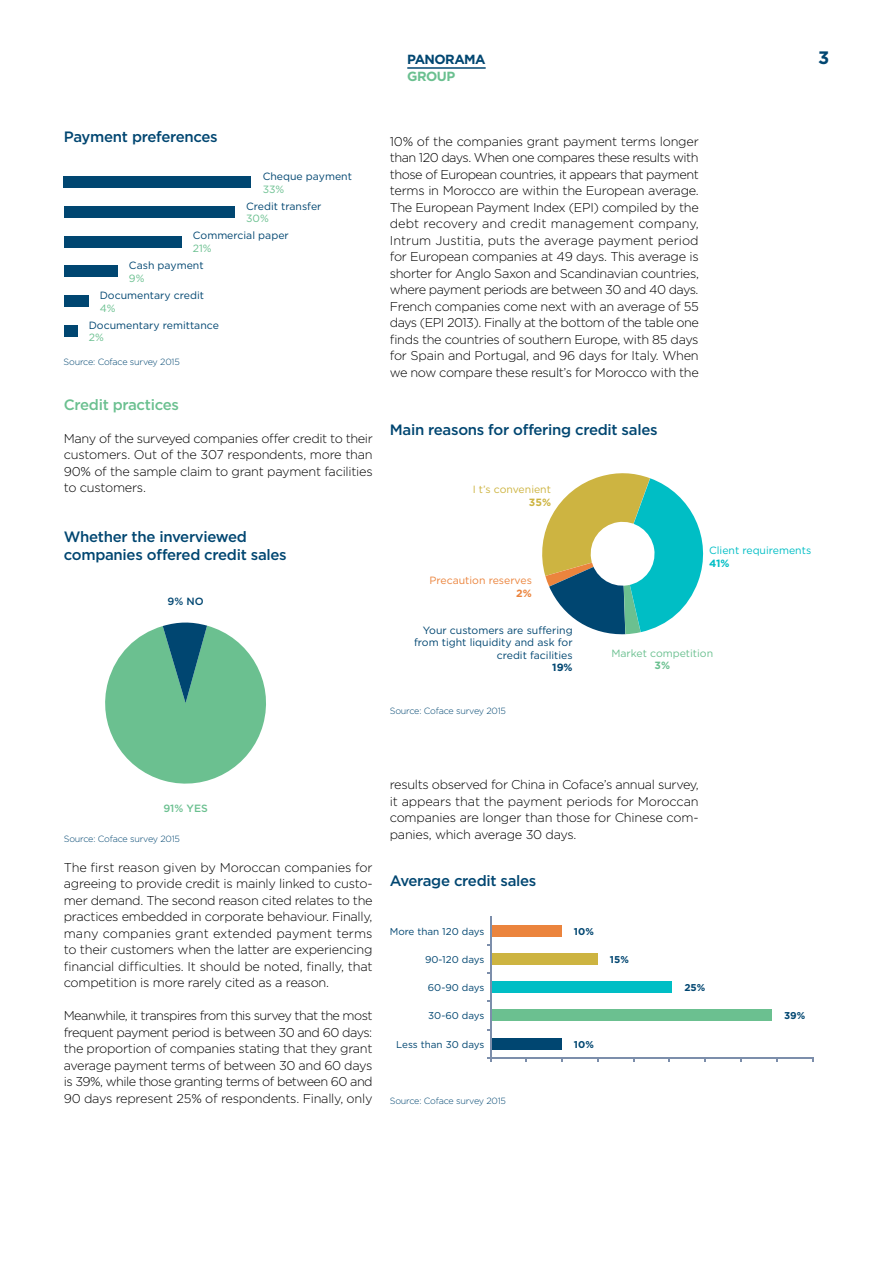
<style>
.page{position:relative;width:893px;height:1263px;background:#fff}
.page>*{position:absolute;margin:0;border:0;box-sizing:border-box;transform-origin:0 0}
.t1{font:700 18px "Gotham";color:#004671}
.t2{font:500 15px/18px "Gotham";letter-spacing:-.02em;color:#004671}
.t3{font:500 15px "Gotham";letter-spacing:-.02em;color:#6bc090}
.t4{font:700 13.2px "Gotham";letter-spacing:-.04em;color:#004671}
.t5{font:700 13.2px "Gotham";letter-spacing:-.04em;color:#6bc090}
.t6{font:300 12.75px/16.5px "Gotham";letter-spacing:-.02em;color:#000;text-align:justify}
.t7{font:10.5px/12.6px "Gotham";color:#004671;text-align:right}
.t8{font:10.5px "Gotham";color:#6bc090}
.t9{font:10.5px "Gotham";color:#00bec5}
.t10{font:10.5px "Gotham";color:#eb843d}
.t11{font:10.5px "Gotham";color:#cdb441}
.t12{font:500 10.5px "Gotham";color:#6bc090}
.t13{font:500 10.5px "Gotham";color:#004671}
.t14{font:700 10.5px "Gotham";color:#00bec5}
.t15{font:700 10.5px "Gotham";color:#004671}
.t16{font:700 10.5px "Gotham";color:#cdb441}
.t17{font:700 10.5px "Gotham";color:#6bc090}
.t18{font:700 10.5px "Gotham";color:#eb843d}
.t19{font:9.9px "Gotham";color:#004671}
.t20{font:700 9.9px "Gotham";color:#004671}
.t21{font:300 9px "Gotham";letter-spacing:-.02em;color:#004671}
</style>
<div class="page">
<hr style="left:407px;top:67px;width:79px;height:2px;background:#004671">
<svg style="left:105px;top:622px;width:161px;height:162px"></svg>
<svg style="left:542px;top:473px;width:162px;height:162px"></svg>
<div style="left:64px;top:176px;width:187px;height:12px;background:#004671"></div>
<div style="left:64px;top:206px;width:171px;height:12px;background:#004671"></div>
<div style="left:64px;top:236px;width:117px;height:11px;background:#004671"></div>
<div style="left:64px;top:266px;width:53px;height:11px;background:#004671"></div>
<div style="left:64px;top:295px;width:24px;height:12px;background:#004671"></div>
<div style="left:64px;top:325px;width:13px;height:12px;background:#004671"></div>
<div style="left:490px;top:1038px;width:72px;height:12px;background:#004671"></div>
<div style="left:490px;top:1009px;width:282px;height:12px;background:#6bc090"></div>
<div style="left:490px;top:981px;width:182px;height:12px;background:#00bec5"></div>
<div style="left:490px;top:953px;width:108px;height:12px;background:#cdb441"></div>
<div style="left:490px;top:925px;width:72px;height:11px;background:#eb843d"></div>
<hr style="left:490px;top:916px;width:2px;height:146px;background:#7c8eab">
<hr style="left:487px;top:1057px;width:326px;height:1px;background:#7c8eab">
<p class="t4" style="left:407px;top:50px;width:80px">PANORAMA</p>
<h1 class="t1" style="left:818px;top:45px;width:13px">3</h1>
<p class="t5" style="left:407px;top:67px;width:49px">GROUP</p>
<p class="t2" style="left:64px;top:127px;width:155px">Payment preferences</p>
<p class="t7" style="left:263px;top:170px;width:91px">Cheque payment</p>
<p class="t8" style="left:263px;top:182px;width:23px">33%</p>
<p class="t7" style="left:246px;top:199px;width:77px">Credit transfer</p>
<p class="t8" style="left:246px;top:212px;width:24px">30%</p>
<p class="t7" style="left:193px;top:229px;width:97px">Commercial paper</p>
<p class="t8" style="left:193px;top:242px;width:20px">21%</p>
<p class="t7" style="left:129px;top:259px;width:76px">Cash payment</p>
<p class="t8" style="left:129px;top:271px;width:17px">9%</p>
<p class="t7" style="left:100px;top:289px;width:106px">Documentary credit</p>
<p class="t8" style="left:100px;top:301px;width:17px">4%</p>
<p class="t7" style="left:89px;top:319px;width:132px">Documentary remittance</p>
<p class="t8" style="left:89px;top:331px;width:17px">2%</p>
<p class="t21" style="left:64px;top:356px;width:118px">Source: Coface survey 2015</p>
<p class="t3" style="left:64px;top:395px;width:117px">Credit practices</p>
<p class="t6" style="left:64px;top:430px;width:311px">Many of the surveyed companies offer credit to their customers. Out of the 307 respondents, more than 90% of the sample claim to grant payment facilities to customers.</p>
<p class="t2" style="left:64px;top:527px;width:224px">Whether the inverviewed companies offered credit sales</p>
<p class="t13" style="left:167px;top:595px;width:28px">9% NO</p>
<p class="t6" style="left:390px;top:133px;width:311px">10% of the companies grant payment terms longer than 120 days. When one compares these results with those of European countries, it appears that payment terms in Morocco are within the European average.<br>The European Payment Index (EPI) compiled by the debt recovery and credit management company, Intrum Justitia, puts the average payment period for European companies at 49 days. This average is shorter for Anglo Saxon and Scandinavian countries, where payment periods are between 30 and 40 days.<br>French companies come next with an average of 55 days (EPI 2013). Finally at the bottom of the table one finds the countries of southern Europe, with 85 days for Spain and Portugal, and 96 days for Italy. When we now compare these result’s for Morocco with the</p>
<p class="t2" style="left:390px;top:421px;width:269px">Main reasons for offering credit sales</p>
<p class="t11" style="left:473px;top:482px;width:80px">I t’s convenient</p>
<p class="t16" style="left:529px;top:495px;width:24px">35%</p>
<p class="t10" style="left:429px;top:574px;width:104px">Precaution reserves</p>
<p class="t18" style="left:516px;top:586px;width:17px">2%</p>
<p class="t7" style="left:414px;top:623px;width:160px">Your customers are suffering from tight liquidity and ask for credit facilities</p>
<p class="t15" style="left:552px;top:661px;width:22px">19%</p>
<p class="t21" style="left:390px;top:705px;width:118px">Source: Coface survey 2015</p>
<p class="t9" style="left:709px;top:544px;width:104px">Client requirements</p>
<p class="t14" style="left:709px;top:556px;width:22px">41%</p>
<p class="t8" style="left:611px;top:646px;width:103px">Market competition</p>
<p class="t17" style="left:654px;top:658px;width:17px">3%</p>
<p class="t12" style="left:163px;top:802px;width:31px">91% YES</p>
<p class="t21" style="left:64px;top:833px;width:118px">Source: Coface survey 2015</p>
<p class="t6" style="left:64px;top:859px;width:310px">The first reason given by Moroccan companies for agreeing to provide credit is mainly linked to custo&shy;mer demand. The second reason cited relates to the practices embedded in corporate behaviour. Finally, many companies grant extended payment terms to their customers when the latter are experiencing financial difficulties. It should be noted, finally, that competition is more rarely cited as a reason.</p>
<p class="t6" style="left:64px;top:1007px;width:310px">Meanwhile, it transpires from this survey that the most frequent payment period is between 30 and 60 days: the proportion of companies stating that they grant average payment terms of between 30 and 60 days is 39%, while those granting terms of between 60 and 90 days represent 25% of respondents. Finally, only</p>
<p class="t6" style="left:390px;top:776px;width:311px">results observed for China in Coface’s annual survey, it appears that the payment periods for Moroccan companies are longer than those for Chinese com&shy;panies, which average 30 days.</p>
<p class="t2" style="left:390px;top:871px;width:148px">Average credit sales</p>
<p class="t19" style="left:390px;top:925px;width:96px">More than 120 days</p>
<p class="t20" style="left:574px;top:924px;width:21px">10%</p>
<p class="t19" style="left:425px;top:953px;width:61px">90-120 days</p>
<p class="t19" style="left:428px;top:981px;width:58px">60-90 days</p>
<p class="t19" style="left:428px;top:1009px;width:58px">30-60 days</p>
<p class="t19" style="left:396px;top:1038px;width:90px">Less than 30 days</p>
<p class="t20" style="left:574px;top:1038px;width:21px">10%</p>
<p class="t20" style="left:610px;top:953px;width:20px">15%</p>
<p class="t21" style="left:390px;top:1095px;width:118px">Source: Coface survey 2015</p>
<p class="t20" style="left:684px;top:981px;width:22px">25%</p>
<p class="t20" style="left:784px;top:1009px;width:23px">39%</p>
</div>
